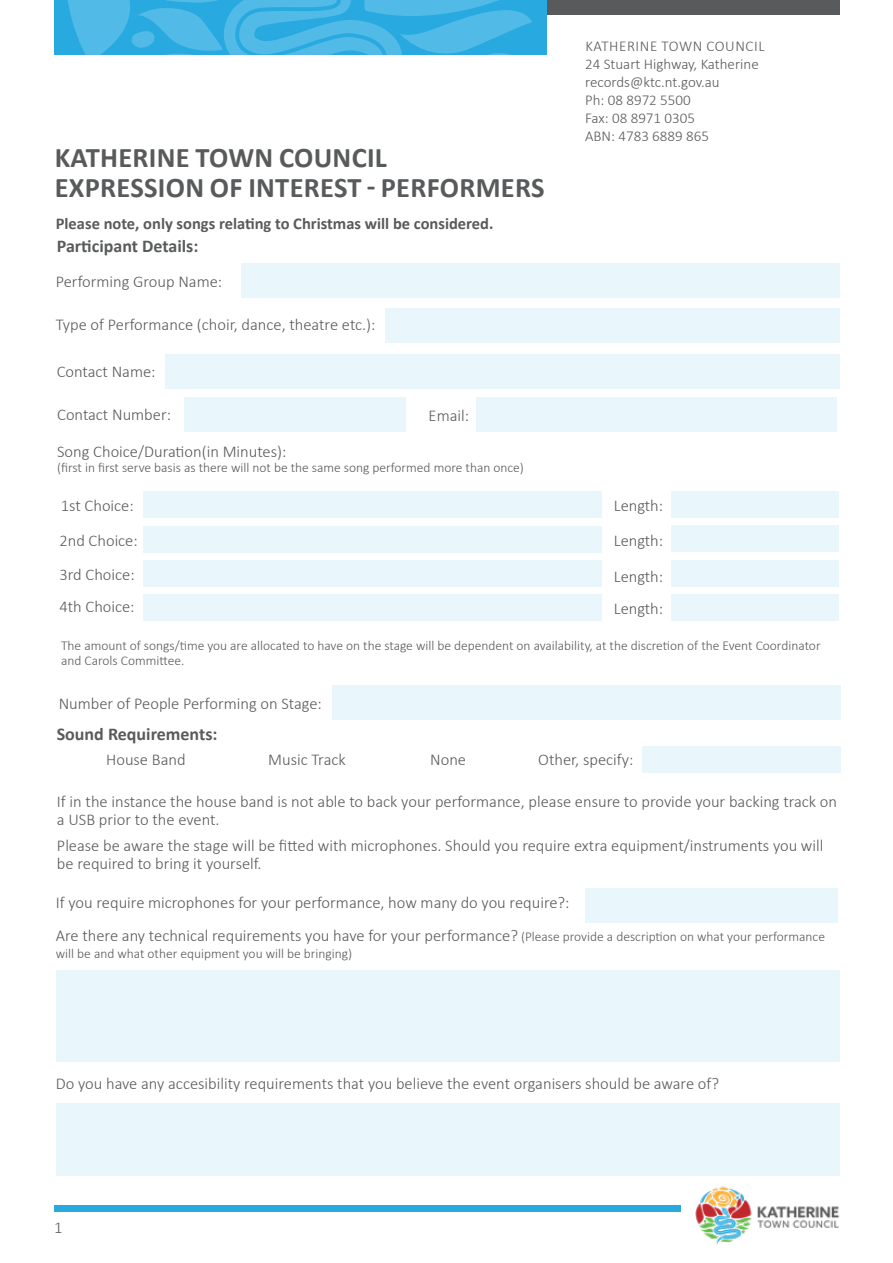
<style>
.page{position:relative;width:893px;height:1263px;background:#fff}
.page>*{position:absolute;margin:0;border:0;box-sizing:border-box;transform-origin:0 0}
.t1{font:700 28.5px/30px "Calibri";letter-spacing:.01em;color:#585a5b}
.t2{font:700 18px "Calibri";color:#585a5b}
.t3{font:300 16.5px/35.5px "Calibri";color:#585a5b}
.t4{font:700 16.5px "Calibri";color:#585a5b}
.t5{font:300 15px/18px "Calibri";color:#585a5b}
.t6{font:300 13.5px/15px "Calibri";color:#585a5b}
.s1{font-size:13.5px}
</style>
<div class="page">
<div style="left:55px;top:0;width:492px;height:54px;background:#28aae1"></div>
<svg style="left:68px;top:0;width:464px;height:54px"></svg>
<div style="left:547px;top:0;width:292px;height:15px;background:#585a5b"></div>
<div style="left:54px;top:1206px;width:626px;height:6px;background:#28aae1"></div>
<img style="left:695px;top:1186px;width:145px;height:59px">
<div style="left:165px;top:354px;width:675px;height:34px;background:#e9f6fc"></div>
<div style="left:241px;top:264px;width:599px;height:34px;background:#e9f6fc"></div>
<div style="left:333px;top:686px;width:508px;height:34px;background:#e9f6fc"></div>
<div style="left:56px;top:970px;width:784px;height:92px;background:#e9f6fc"></div>
<div style="left:56px;top:1103px;width:784px;height:73px;background:#e9f6fc"></div>
<div style="left:184px;top:397px;width:221px;height:34px;background:#e9f6fc"></div>
<div style="left:144px;top:491px;width:458px;height:27px;background:#e9f6fc"></div>
<div style="left:671px;top:491px;width:168px;height:27px;background:#e9f6fc"></div>
<div style="left:671px;top:526px;width:168px;height:26px;background:#e9f6fc"></div>
<div style="left:671px;top:560px;width:168px;height:26px;background:#e9f6fc"></div>
<div style="left:671px;top:594px;width:168px;height:27px;background:#e9f6fc"></div>
<div style="left:144px;top:527px;width:458px;height:26px;background:#e9f6fc"></div>
<div style="left:144px;top:560px;width:458px;height:27px;background:#e9f6fc"></div>
<div style="left:144px;top:594px;width:458px;height:27px;background:#e9f6fc"></div>
<div style="left:477px;top:397px;width:360px;height:34px;background:#e9f6fc"></div>
<div style="left:585px;top:889px;width:252px;height:34px;background:#e9f6fc"></div>
<div style="left:385px;top:308px;width:455px;height:34px;background:#e9f6fc"></div>
<div style="left:642px;top:747px;width:199px;height:26px;background:#e9f6fc"></div>
<h1 class="t1" style="left:55px;top:142px;width:491px">KATHERINE TOWN COUNCIL<br>EXPRESSION OF INTEREST - PERFORMERS</h1>
<p class="t4" style="left:56px;top:212px;width:439px">Please note, only songs relating to Christmas will be considered.</p>
<p class="t2" style="left:57px;top:233px;width:143px">Participant Details:</p>
<p class="t3" style="left:56px;top:263px;width:168px">Performing Group Name:</p>
<p class="t3" style="left:56px;top:306px;width:321px">Type of Performance (choir, dance, theatre etc.):</p>
<p class="t3" style="left:57px;top:353px;width:100px">Contact Name:</p>
<p class="t3" style="left:57px;top:396px;width:115px">Contact Number:</p>
<p class="t3" style="left:429px;top:397px;width:42px">Email:</p>
<p class="t3" style="left:57px;top:433px;width:231px">Song Choice/Duration(in Minutes):</p>
<p class="t6" style="left:57px;top:460px;width:468px">(first in first serve basis as there will not be the same song performed more than once)</p>
<p class="t3" style="left:59px;top:487px;width:80px">1st Choice:<br>2nd Choice:</p>
<p class="t3" style="left:59px;top:558px;width:77px;line-height:32.2px">3rd Choice:<br>4th Choice:</p>
<p class="t5" style="left:585px;top:37px;width:181px">KATHERINE TOWN COUNCIL<br>24 Stuart Highway, Katherine records@ktc.nt.gov.au<br>Ph: 08 8972 5500<br>Fax: 08 8971 0305<br>ABN: 4783 6889 865</p>
<p class="t3" style="left:614px;top:487px;width:51px;text-align:justify">Length:<br>Length:<br>Length:</p>
<p class="t3" style="left:614px;top:590px;width:51px">Length:</p>
<p class="t6" style="left:61px;top:638px;width:761px">The amount of songs/time you are allocated to have on the stage will be dependent on availability, at the discretion of the Event Coordinator and Carols Committee.</p>
<p class="t3" style="left:59px;top:685px;width:265px">Number of People Performing on Stage:</p>
<p class="t2" style="left:57px;top:721px;width:162px">Sound Requirements:</p>
<p class="t3" style="left:106px;top:742px;width:81px">House Band</p>
<p class="t3" style="left:268px;top:742px;width:79px">Music Track</p>
<p class="t3" style="left:430px;top:742px;width:37px">None</p>
<p class="t3" style="left:538px;top:742px;width:97px">Other, specify:</p>
<p class="t3" style="left:57px;top:792px;width:782px;line-height:18px">If in the instance the house band is not able to back your performance, please ensure to provide your backing track on a USB prior to the event.</p>
<p class="t3" style="left:57px;top:836px;width:768px;line-height:18px">Please be aware the stage will be fitted with microphones. Should you require extra equipment/instruments you will be required to bring it yourself.</p>
<p class="t3" style="left:56px;top:886px;width:771px;line-height:33px">If you require microphones for your performance, how many do you require?:<br>Are there any technical requirements you have for your performance? <span class="s1">(Please provide a description on what your performance</span></p>
<p class="t6" style="left:56px;top:945px;width:298px">will be and what other equipment you will be bringing)</p>
<p class="t3" style="left:56px;top:1066px;width:665px">Do you have any accesibility requirements that you believe the event organisers should be aware of?</p>
<p class="t3" style="left:54px;top:1210px;width:10px">1</p>
</div>
